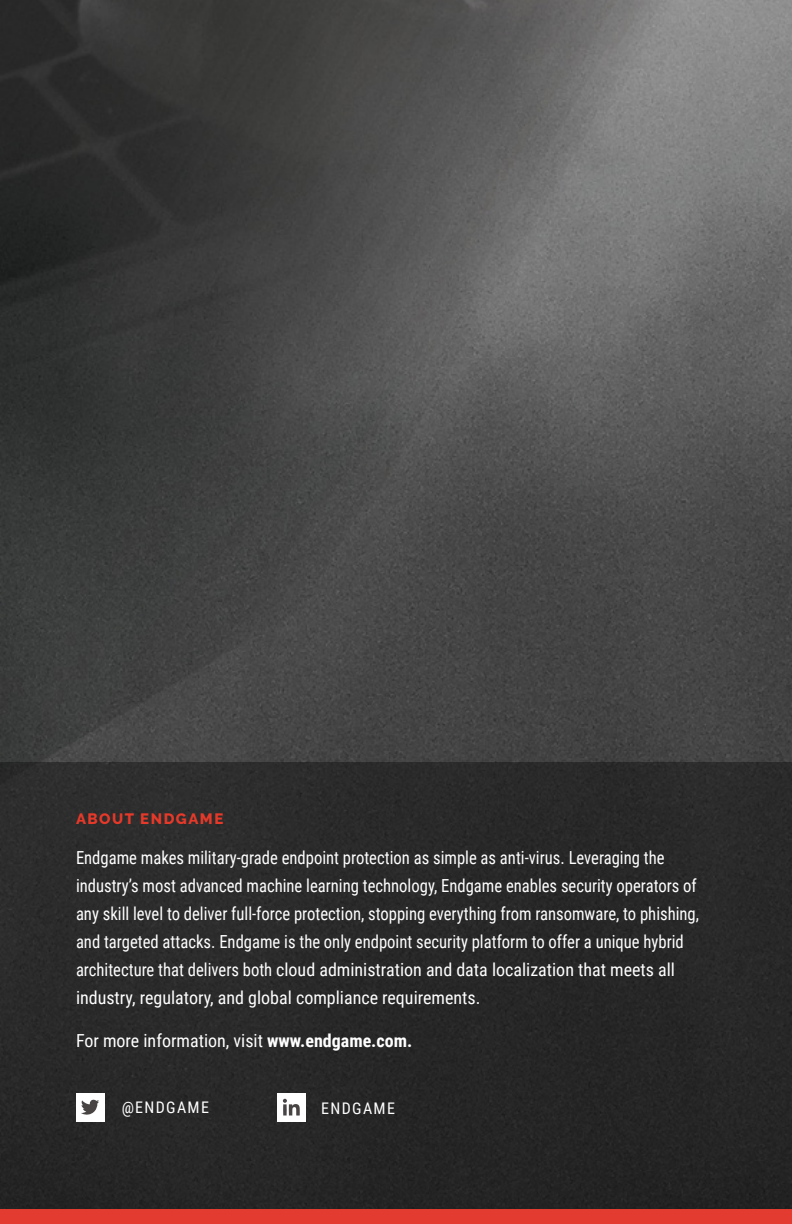
<style>
.page{position:relative;width:792px;height:1224px;background:#fff}
.page>*{position:absolute;margin:0;border:0;box-sizing:border-box;transform-origin:0 0}
.Body_Copy{font:18px/28px "Roboto Condensed";color:#fff;scale:.92 1}
.Body_Copy-2{font:18px "Roboto Condensed";color:#fff}
.t1{font:16px "Roboto Condensed";letter-spacing:.085em;color:#fff}
.t2{font:800 15px "Raleway";letter-spacing:.1em;color:#e63929}
.s1{font-weight:700}
</style>
<div class="page">
<img style="left:0;top:0;width:792px;height:762px">
<div style="left:0;top:762px;width:792px;height:448px;background:#282828"></div>
<div style="left:76px;top:1093px;width:28px;height:28px;background:#fff"></div>
<svg style="left:81px;top:1099px;width:18px;height:16px"></svg>
<div style="left:277px;top:1093px;width:28px;height:28px;background:#fff"></div>
<svg style="left:283px;top:1099px;width:17px;height:17px"></svg>
<div style="left:0;top:1210px;width:792px;height:14px;background:#e33b30"></div>
<h2 class="t2" style="left:76px;top:810px;width:149px">ABOUT ENDGAME</h2>
<p class="Body_Copy" style="left:76px;top:843px;width:679px">Endgame makes military-grade endpoint protection as simple as anti-virus. Leveraging the industry’s most advanced machine learning technology, Endgame enables security operators of any skill level to deliver full-force protection, stopping everything from ransomware, to phishing, and targeted attacks. Endgame is the only endpoint security platform to offer a unique hybrid architecture that delivers both cloud administration and data localization that meets all industry, regulatory, and global compliance requirements.</p>
<p class="Body_Copy-2" style="left:76px;top:1028px;width:338px">For more information, visit <span class="s1">www.endgame.com.</span></p>
<p class="t1" style="left:122px;top:1096px;width:89px">@ENDGAME</p>
<p class="t1" style="left:321px;top:1097px;width:75px">ENDGAME</p>
</div>
